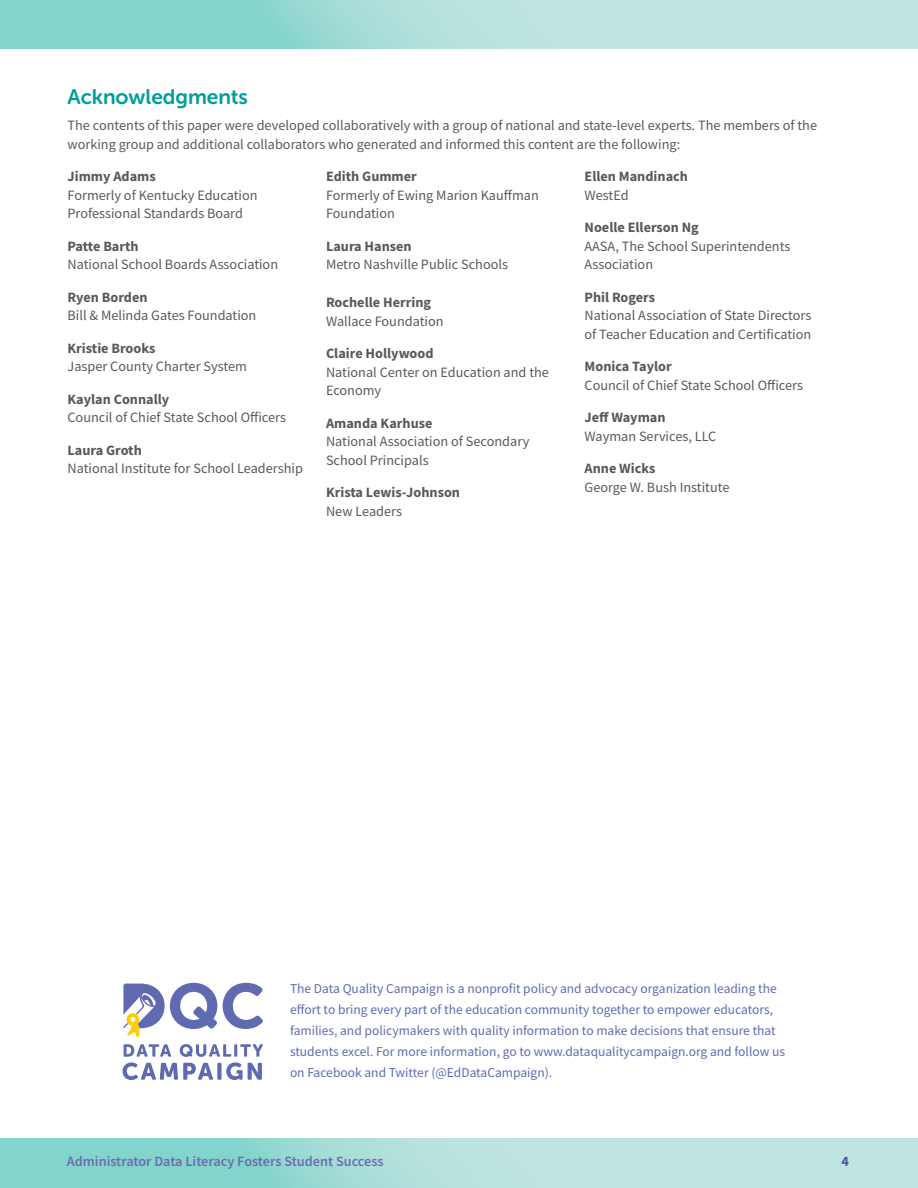
<style>
.page{position:relative;width:918px;height:1188px;background:#fff}
.page>*{position:absolute;margin:0;border:0;box-sizing:border-box;transform-origin:0 0}
.t1{font:21px "Museo Sans Rounded 700";color:#009e9d}
.t2{font:14.25px/18.8px "Source Sans Pro";color:#58595b}
.t3{font:700 14.25px "Source Sans Pro";color:#58595b}
.t4{font:600 14.25px "Source Sans Pro";color:#6e6ab0}
.t5{font:700 14.25px "Source Sans Pro";color:#5251a2}
.t6{font:13.5px/21px "Source Sans Pro";color:#606ab1}
</style>
<div class="page">
<svg style="left:0;top:1138px;width:918px;height:50px;background:#a8ded9"></svg>
<svg style="left:0;top:0;width:918px;height:48px;background:#a7ded8"></svg>
<svg style="left:223px;top:983px;width:40px;height:46px"></svg>
<svg style="left:123px;top:1044px;width:140px;height:36px"></svg>
<svg style="left:123px;top:983px;width:94px;height:55px"></svg>
<h1 class="t1" style="left:68px;top:85px;width:182px">Acknowledgments</h1>
<p class="t2" style="left:68px;top:116px;width:751px">The contents of this paper were developed collaboratively with a group of national and state-level experts. The members of the working group and additional collaborators who generated and informed this content are the following:</p>
<p class="t3" style="left:68px;top:166px;width:90px">Jimmy Adams</p>
<p class="t2" style="left:68px;top:185px;width:192px">Formerly of Kentucky Education<br>Professional Standards Board</p>
<p class="t3" style="left:68px;top:236px;width:73px">Patte Barth</p>
<p class="t2" style="left:68px;top:255px;width:212px">National School Boards Association</p>
<p class="t3" style="left:68px;top:287px;width:82px">Ryen Borden</p>
<p class="t2" style="left:68px;top:306px;width:190px">Bill &amp; Melinda Gates Foundation</p>
<p class="t3" style="left:68px;top:338px;width:90px">Kristie Brooks</p>
<p class="t2" style="left:68px;top:357px;width:181px">Jasper County Charter System</p>
<p class="t3" style="left:68px;top:389px;width:103px">Kaylan Connally</p>
<p class="t2" style="left:68px;top:408px;width:220px">Council of Chief State School Officers</p>
<p class="t3" style="left:68px;top:440px;width:76px">Laura Groth</p>
<p class="t2" style="left:68px;top:459px;width:237px">National Institute for School Leadership</p>
<p class="t3" style="left:326px;top:166px;width:92px">Edith Gummer</p>
<p class="t2" style="left:326px;top:185px;width:214px">Formerly of Ewing Marion Kauffman<br>Foundation</p>
<p class="t3" style="left:326px;top:236px;width:87px">Laura Hansen</p>
<p class="t2" style="left:326px;top:255px;width:184px">Metro Nashville Public Schools</p>
<p class="t3" style="left:326px;top:292px;width:107px">Rochelle Herring</p>
<p class="t2" style="left:326px;top:311px;width:119px">Wallace Foundation</p>
<p class="t3" style="left:326px;top:343px;width:109px">Claire Hollywood</p>
<p class="t2" style="left:326px;top:362px;width:224px">National Center on Education and the<br>Economy</p>
<p class="t3" style="left:326px;top:413px;width:108px">Amanda Karhuse</p>
<p class="t2" style="left:326px;top:432px;width:205px">National Association of Secondary<br>School Principals</p>
<p class="t3" style="left:326px;top:483px;width:136px">Krista Lewis-Johnson</p>
<p class="t2" style="left:326px;top:502px;width:78px">New Leaders</p>
<p class="t3" style="left:585px;top:167px;width:105px">Ellen Mandinach</p>
<p class="t2" style="left:585px;top:185px;width:46px">WestEd</p>
<p class="t3" style="left:585px;top:218px;width:116px">Noelle Ellerson Ng</p>
<p class="t2" style="left:585px;top:236px;width:207px">AASA, The School Superintendents<br>Association</p>
<p class="t3" style="left:585px;top:287px;width:72px">Phil Rogers</p>
<p class="t2" style="left:585px;top:306px;width:228px">National Association of State Directors of Teacher Education and Certification</p>
<p class="t3" style="left:585px;top:357px;width:89px">Monica Taylor</p>
<p class="t2" style="left:585px;top:376px;width:220px">Council of Chief State School Officers</p>
<p class="t3" style="left:585px;top:408px;width:82px">Jeff Wayman</p>
<p class="t2" style="left:585px;top:427px;width:133px">Wayman Services, LLC</p>
<p class="t3" style="left:585px;top:459px;width:72px">Anne Wicks</p>
<p class="t2" style="left:585px;top:478px;width:146px">George W. Bush Institute</p>
<p class="t6" style="left:290px;top:978px;width:497px">The Data Quality Campaign is a nonprofit policy and advocacy organization leading the effort to bring every part of the education community together to empower educators, families, and policymakers with quality information to make decisions that ensure that students excel. For more information, go to www.dataqualitycampaign.org and follow us on Facebook and Twitter (@EdDataCampaign).</p>
<p class="t4" style="left:67px;top:1152px;width:318px">Administrator Data Literacy Fosters Student Success</p>
<p class="t5" style="left:841px;top:1152px;width:9px">4</p>
</div>
